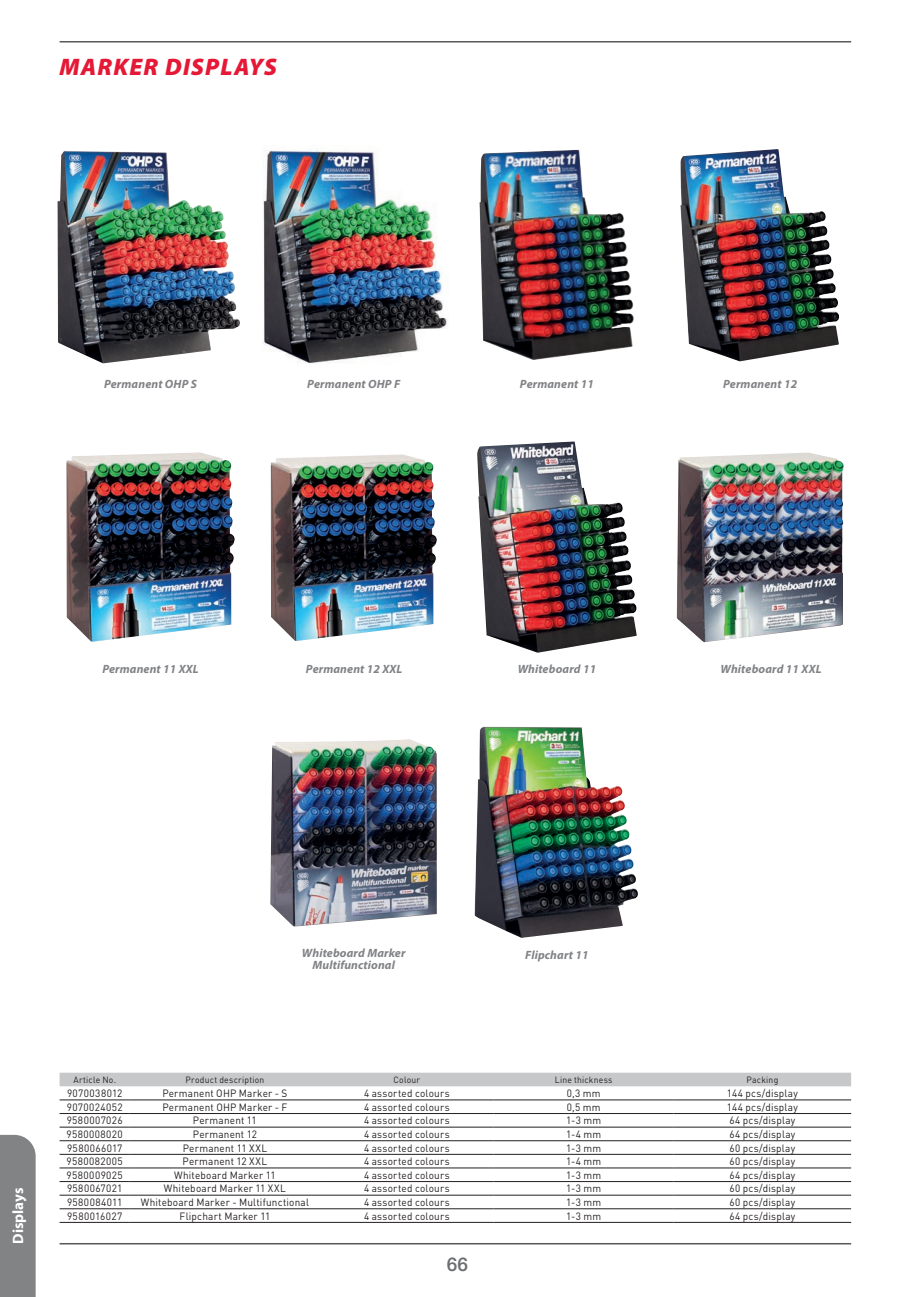
<style>
.page{position:relative;width:915px;height:1297px;background:#fff}
.page>*{position:absolute;margin:0;border:0;box-sizing:border-box;transform-origin:0 0}
.t1{font:italic 900 24px "Myriad Pro";letter-spacing:.05em;color:#e51836}
.t2{font:500 19.05px "Helvetica Neue LT Pro";color:#6c6d70}
.t3{font:700 15px "Myriad Pro";color:#fff}
.t4{font:italic 700 12px "Myriad Pro";letter-spacing:.01em;color:#808285}
.t5{font:10.5px "DIN Pro";letter-spacing:.025em;color:#231f20;scale:.95 1}
.t6{font:10.5px "DIN Pro";letter-spacing:.025em;color:#231f20;scale:.96 1}
.t7{font:10.5px "DIN Pro";letter-spacing:.045em;color:#231f20;scale:.96 1}
.t8{font:9px "DIN Pro";letter-spacing:.03em;color:#231f20;scale:.95 1}
</style>
<div class="page">
<hr style="left:60px;top:41px;width:790px;height:2px;background:#57585a">
<hr style="left:60px;top:1243px;width:790px;height:1px;background:#57585a">
<div style="left:0;top:1135px;width:36px;height:162px;background:#818385"></div>
<div style="left:60px;top:1073px;width:790px;height:13px;background:#c7c8ca"></div>
<hr style="left:60px;top:1100px;width:70px;height:1px;background:#231f20">
<hr style="left:130px;top:1100px;width:190px;height:1px;background:#231f20">
<hr style="left:673px;top:1100px;width:177px;height:1px;background:#231f20">
<hr style="left:60px;top:1113px;width:70px;height:1px;background:#231f20">
<hr style="left:130px;top:1113px;width:190px;height:1px;background:#231f20">
<hr style="left:673px;top:1113px;width:177px;height:1px;background:#231f20">
<hr style="left:60px;top:1127px;width:70px;height:1px;background:#231f20">
<hr style="left:130px;top:1127px;width:190px;height:1px;background:#231f20">
<hr style="left:673px;top:1127px;width:177px;height:1px;background:#231f20">
<hr style="left:60px;top:1140px;width:70px;height:1px;background:#231f20">
<hr style="left:130px;top:1140px;width:190px;height:1px;background:#231f20">
<hr style="left:673px;top:1140px;width:177px;height:1px;background:#231f20">
<hr style="left:60px;top:1154px;width:70px;height:1px;background:#231f20">
<hr style="left:130px;top:1154px;width:190px;height:1px;background:#231f20">
<hr style="left:673px;top:1154px;width:177px;height:1px;background:#231f20">
<hr style="left:60px;top:1168px;width:70px;height:1px;background:#231f20">
<hr style="left:130px;top:1168px;width:190px;height:1px;background:#231f20">
<hr style="left:673px;top:1168px;width:177px;height:1px;background:#231f20">
<hr style="left:60px;top:1181px;width:70px;height:1px;background:#231f20">
<hr style="left:130px;top:1181px;width:190px;height:1px;background:#231f20">
<hr style="left:673px;top:1181px;width:177px;height:1px;background:#231f20">
<hr style="left:60px;top:1195px;width:70px;height:1px;background:#231f20">
<hr style="left:130px;top:1195px;width:190px;height:1px;background:#231f20">
<hr style="left:673px;top:1195px;width:177px;height:1px;background:#231f20">
<hr style="left:60px;top:1208px;width:70px;height:1px;background:#231f20">
<hr style="left:130px;top:1208px;width:190px;height:1px;background:#231f20">
<hr style="left:673px;top:1208px;width:177px;height:1px;background:#231f20">
<hr style="left:60px;top:1222px;width:70px;height:1px;background:#231f20">
<hr style="left:130px;top:1222px;width:190px;height:1px;background:#231f20">
<hr style="left:673px;top:1222px;width:177px;height:1px;background:#231f20">
<hr style="left:493px;top:1100px;width:180px;height:1px;background:#231f20">
<hr style="left:493px;top:1113px;width:180px;height:1px;background:#231f20">
<hr style="left:493px;top:1127px;width:180px;height:1px;background:#231f20">
<hr style="left:493px;top:1140px;width:180px;height:1px;background:#231f20">
<hr style="left:493px;top:1154px;width:180px;height:1px;background:#231f20">
<hr style="left:493px;top:1168px;width:180px;height:1px;background:#231f20">
<hr style="left:493px;top:1181px;width:180px;height:1px;background:#231f20">
<hr style="left:493px;top:1195px;width:180px;height:1px;background:#231f20">
<hr style="left:493px;top:1208px;width:180px;height:1px;background:#231f20">
<hr style="left:493px;top:1222px;width:180px;height:1px;background:#231f20">
<hr style="left:320px;top:1100px;width:173px;height:1px;background:#231f20">
<hr style="left:320px;top:1113px;width:173px;height:1px;background:#231f20">
<hr style="left:320px;top:1127px;width:173px;height:1px;background:#231f20">
<hr style="left:320px;top:1140px;width:173px;height:1px;background:#231f20">
<hr style="left:320px;top:1154px;width:173px;height:1px;background:#231f20">
<hr style="left:320px;top:1168px;width:173px;height:1px;background:#231f20">
<hr style="left:320px;top:1181px;width:173px;height:1px;background:#231f20">
<hr style="left:320px;top:1195px;width:173px;height:1px;background:#231f20">
<hr style="left:320px;top:1208px;width:173px;height:1px;background:#231f20">
<hr style="left:320px;top:1222px;width:173px;height:1px;background:#231f20">
<img style="left:57px;top:151px;width:183px;height:212px">
<img style="left:263px;top:150px;width:185px;height:214px">
<img style="left:479px;top:150px;width:154px;height:210px">
<img style="left:680px;top:149px;width:158px;height:212px">
<img style="left:477px;top:442px;width:159px;height:211px">
<img style="left:66px;top:452px;width:169px;height:190px">
<img style="left:676px;top:452px;width:167px;height:190px">
<img style="left:270px;top:454px;width:167px;height:187px">
<img style="left:270px;top:739px;width:166px;height:187px">
<img style="left:474px;top:727px;width:164px;height:211px">
<h1 class="t1" style="left:60px;top:51px;width:218px">MARKER DISPLAYS</h1>
<p class="t4" style="left:104px;top:376px;width:94px">Permanent OHP S</p>
<p class="t4" style="left:307px;top:376px;width:94px">Permanent OHP F</p>
<p class="t4" style="left:520px;top:376px;width:75px">Permanent 11</p>
<p class="t4" style="left:723px;top:376px;width:75px">Permanent 12</p>
<p class="t4" style="left:102px;top:662px;width:98px">Permanent 11 XXL</p>
<p class="t4" style="left:306px;top:662px;width:98px">Permanent 12 XXL</p>
<p class="t4" style="left:517px;top:662px;width:80px">Whiteboard 11</p>
<p class="t4" style="left:720px;top:662px;width:102px">Whiteboard 11 XXL</p>
<p class="t4" style="left:302px;top:945px;width:105px">Whiteboard Marker</p>
<p class="t4" style="left:525px;top:947px;width:65px">Flipchart 11</p>
<p class="t4" style="left:312px;top:957px;width:84px">Multifunctional</p>
<h3 class="t3" style="left:8px;top:1244px;width:58px;rotate:-90deg">Displays</h3>
<p class="t8" style="left:73px;top:1073px;width:46px">Article No.</p>
<p class="t8" style="left:185px;top:1073px;width:84px">Product description</p>
<p class="t8" style="left:393px;top:1073px;width:30px">Colour</p>
<p class="t8" style="left:554px;top:1073px;width:62px">Line thickness</p>
<p class="t8" style="left:746px;top:1073px;width:35px">Packing</p>
<p class="t6" style="left:67px;top:1086px;width:59px">9070038012</p>
<p class="t5" style="left:162px;top:1086px;width:133px">Permanent OHP Marker - S</p>
<p class="t5" style="left:364px;top:1086px;width:92px">4 assorted colours</p>
<p class="t5" style="left:566px;top:1086px;width:37px">0,3 mm</p>
<p class="t5" style="left:726px;top:1086px;width:76px">144 pcs/display</p>
<p class="t6" style="left:67px;top:1100px;width:60px">9070024052</p>
<p class="t5" style="left:162px;top:1100px;width:133px">Permanent OHP Marker - F</p>
<p class="t5" style="left:364px;top:1100px;width:92px">4 assorted colours</p>
<p class="t5" style="left:566px;top:1100px;width:37px">0,5 mm</p>
<p class="t5" style="left:726px;top:1100px;width:76px">144 pcs/display</p>
<p class="t6" style="left:67px;top:1113px;width:60px">9580007026</p>
<p class="t5" style="left:193px;top:1113px;width:69px">Permanent 11</p>
<p class="t5" style="left:364px;top:1113px;width:92px">4 assorted colours</p>
<p class="t5" style="left:566px;top:1113px;width:38px">1-3 mm</p>
<p class="t5" style="left:729px;top:1113px;width:71px">64 pcs/display</p>
<p class="t7" style="left:66px;top:1127px;width:60px">9580008020</p>
<p class="t5" style="left:193px;top:1127px;width:69px">Permanent 12</p>
<p class="t5" style="left:364px;top:1127px;width:92px">4 assorted colours</p>
<p class="t5" style="left:566px;top:1127px;width:38px">1-4 mm</p>
<p class="t5" style="left:729px;top:1127px;width:71px">64 pcs/display</p>
<p class="t6" style="left:67px;top:1140px;width:59px">9580066017</p>
<p class="t5" style="left:183px;top:1140px;width:90px">Permanent 11 XXL</p>
<p class="t5" style="left:364px;top:1140px;width:92px">4 assorted colours</p>
<p class="t5" style="left:566px;top:1140px;width:38px">1-3 mm</p>
<p class="t5" style="left:729px;top:1140px;width:71px">60 pcs/display</p>
<p class="t7" style="left:67px;top:1154px;width:60px">9580082005</p>
<p class="t5" style="left:182px;top:1154px;width:90px">Permanent 12 XXL</p>
<p class="t5" style="left:364px;top:1154px;width:92px">4 assorted colours</p>
<p class="t5" style="left:566px;top:1154px;width:38px">1-4 mm</p>
<p class="t5" style="left:729px;top:1154px;width:71px">60 pcs/display</p>
<p class="t6" style="left:67px;top:1168px;width:60px">9580009025</p>
<p class="t5" style="left:174px;top:1168px;width:108px">Whiteboard Marker 11</p>
<p class="t5" style="left:364px;top:1168px;width:92px">4 assorted colours</p>
<p class="t5" style="left:566px;top:1168px;width:38px">1-3 mm</p>
<p class="t5" style="left:729px;top:1168px;width:71px">64 pcs/display</p>
<p class="t6" style="left:67px;top:1181px;width:59px">9580067021</p>
<p class="t5" style="left:164px;top:1181px;width:130px">Whiteboard Marker 11 XXL</p>
<p class="t5" style="left:364px;top:1181px;width:92px">4 assorted colours</p>
<p class="t5" style="left:566px;top:1181px;width:38px">1-3 mm</p>
<p class="t5" style="left:729px;top:1181px;width:71px">60 pcs/display</p>
<p class="t7" style="left:67px;top:1195px;width:59px">9580084011</p>
<p class="t5" style="left:141px;top:1195px;width:178px">Whiteboard Marker - Multifunctional</p>
<p class="t5" style="left:364px;top:1195px;width:92px">4 assorted colours</p>
<p class="t5" style="left:566px;top:1195px;width:38px">1-3 mm</p>
<p class="t5" style="left:729px;top:1195px;width:71px">60 pcs/display</p>
<p class="t6" style="left:67px;top:1209px;width:59px">9580016027</p>
<p class="t5" style="left:179px;top:1209px;width:97px">Flipchart Marker 11</p>
<p class="t5" style="left:364px;top:1209px;width:92px">4 assorted colours</p>
<p class="t5" style="left:566px;top:1209px;width:38px">1-3 mm</p>
<p class="t5" style="left:729px;top:1209px;width:71px">64 pcs/display</p>
<h2 class="t2" style="left:447px;top:1253px;width:23px">66</h2>
</div>
